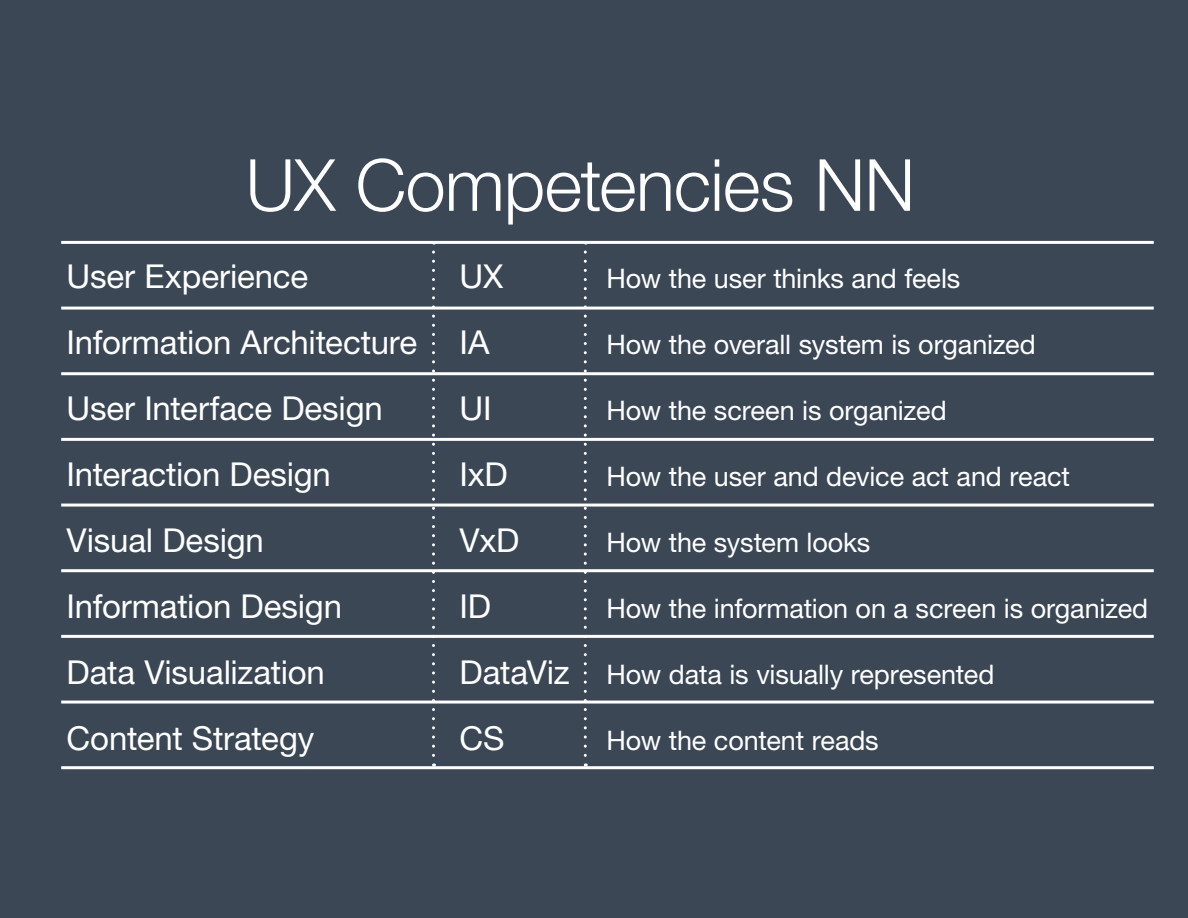
<style>
.page{position:relative;width:1188px;height:918px;background:#3b4755}
.page>*{position:absolute;margin:0;border:0;box-sizing:border-box;transform-origin:0 0}
.t1{font:300 72px "Helvetica Neue LT Std";letter-spacing:-.01em;color:#fff}
.t2{font:33px "Helvetica Neue LT Std";letter-spacing:-.005em;color:#fff}
.t3{font:27px "Helvetica Neue LT Std";letter-spacing:-.005em;color:#fff}
.s1{font-size:33px}
</style>
<div class="page">
<hr style="left:61px;top:241px;width:1093px;height:3px;background:#fff">
<svg style="left:584px;top:252px;width:3px;height:514px"></svg>
<svg style="left:432px;top:252px;width:3px;height:514px"></svg>
<hr style="left:61px;top:307px;width:1093px;height:3px;background:#fff">
<hr style="left:61px;top:766px;width:1093px;height:3px;background:#fff">
<hr style="left:61px;top:701px;width:1093px;height:3px;background:#fff">
<hr style="left:61px;top:635px;width:1093px;height:3px;background:#fff">
<hr style="left:61px;top:569px;width:1093px;height:3px;background:#fff">
<hr style="left:61px;top:504px;width:1093px;height:3px;background:#fff">
<hr style="left:61px;top:438px;width:1093px;height:3px;background:#fff">
<hr style="left:61px;top:372px;width:1093px;height:3px;background:#fff">
<h1 class="t1" style="left:246px;top:141px;width:671px">UX Competencies NN</h1>
<p class="t2" style="left:67px;top:257px;width:243px">User Experience</p>
<p class="t2" style="left:460px;top:257px;width:45px">UX</p>
<p class="t3" style="left:607px;top:262px;width:355px">How the user thinks and feels</p>
<p class="t2" style="left:67px;top:323px;width:352px">Information Architecture</p>
<p class="t2" style="left:460px;top:323px;width:31px">IA</p>
<p class="t3" style="left:607px;top:328px;width:431px">How the overall system is organized</p>
<p class="t2" style="left:67px;top:389px;width:318px">User Interface Design</p>
<p class="t2" style="left:460px;top:389px;width:34px">UI</p>
<p class="t3" style="left:607px;top:394px;width:342px">How the screen is organized</p>
<p class="t2" style="left:67px;top:455px;width:266px">Interaction Design</p>
<p class="t2" style="left:460px;top:455px;width:50px">IxD</p>
<p class="t3" style="left:607px;top:460px;width:465px">How the user and device act and react</p>
<p class="t2" style="left:67px;top:521px;width:199px">Visual Design</p>
<p class="t2" style="left:460px;top:521px;width:61px">VxD</p>
<p class="t3" style="left:607px;top:526px;width:265px">How the system looks</p>
<p class="t2" style="left:67px;top:587px;width:277px">Information Design</p>
<p class="t2" style="left:460px;top:587px;width:33px">ID</p>
<p class="t3" style="left:607px;top:592px;width:543px">How the information on a screen is organized</p>
<p class="t2" style="left:67px;top:653px;width:260px">Data Visualization</p>
<p class="t3" style="left:460px;top:658px;width:536px"><span class="s1">DataViz</span> How data is visually represented</p>
<p class="t2" style="left:67px;top:719px;width:249px">Content Strategy</p>
<p class="t2" style="left:460px;top:719px;width:47px">CS</p>
<p class="t3" style="left:607px;top:724px;width:274px">How the content reads</p>
</div>
